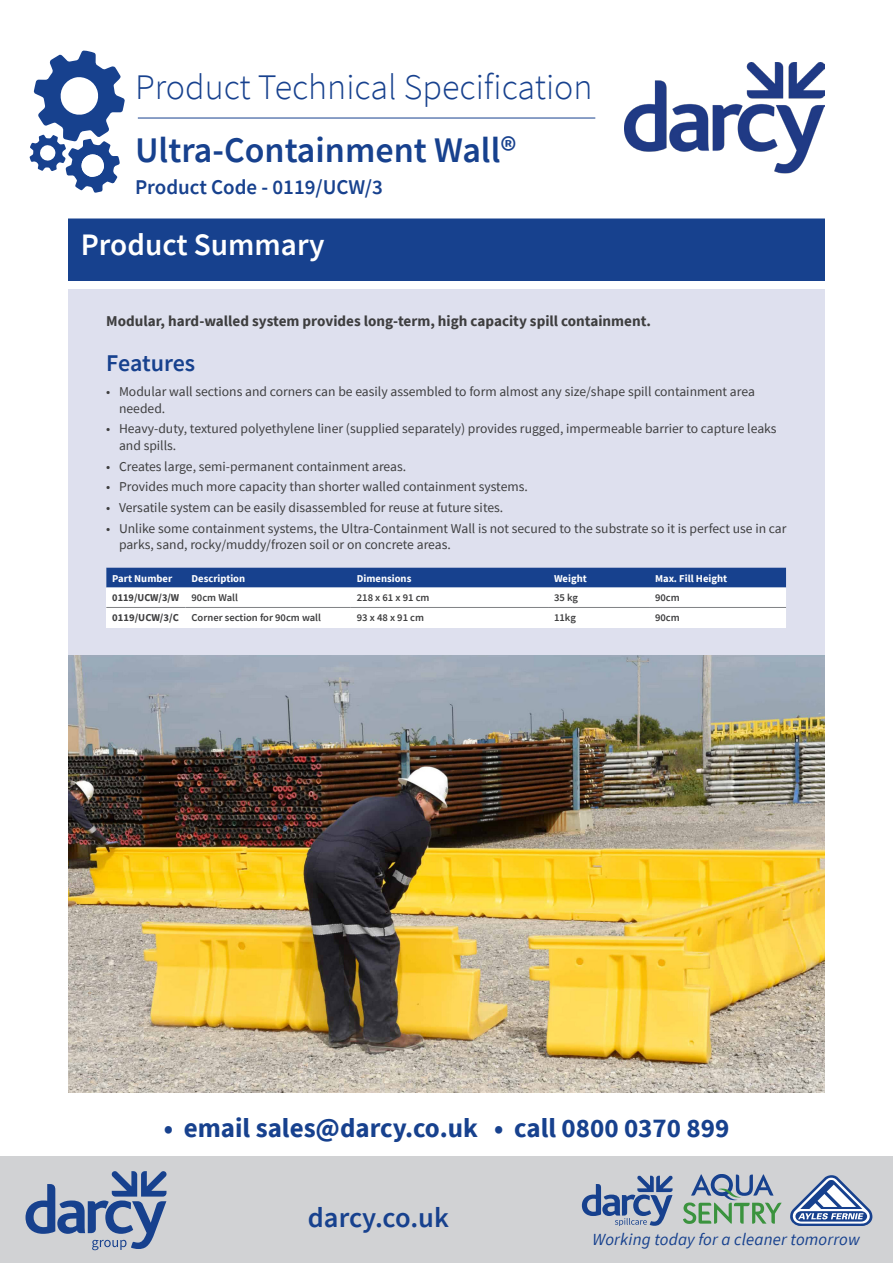
<style>
.page{position:relative;width:893px;height:1263px;background:#fff}
.page>*{position:absolute;margin:0;border:0;box-sizing:border-box;transform-origin:0 0}
.t1{font:300 36px "Source Sans Pro";color:#17418e}
.t2{font:600 36px "Source Sans Pro";color:#17418e}
.Heading{font:600 31.2px "Source Sans Pro";color:#fff}
.Spec_Name{font:600 28.5px "Source Sans Pro";color:#17418e}
.Tech_Spec{font:700 27px "Source Sans Pro";color:#17418e}
.Bulleted_Text{font:600 24px "Source Sans Pro";letter-spacing:-.01em;color:#17418e}
.t3{font:600 21px "Source Sans Pro";color:#17418e}
.t4{font:italic 16.95px "Source Sans Pro";letter-spacing:.01em;color:#17418e}
.Bulleted_Text-2{font:700 15px "Source Sans Pro";color:#3e3e3f}
.t5{font:13.5px/16.5px "Source Sans Pro";color:#3e3e3f}
.Unbulleted{font:600 10.5px "Source Sans Pro";color:#3e3e3f}
.Unbulleted-2{font:700 10.5px "Source Sans Pro";color:#fff}
.Unbulleted-3{font:700 10.5px "Source Sans Pro";color:#3e3e3f}
</style>
<div class="page">
<div style="left:0;top:1156px;width:893px;height:107px;background:#d1d2d4"></div>
<svg style="left:26px;top:1171px;width:141px;height:79px"></svg>
<svg style="left:582px;top:1175px;width:91px;height:51px"></svg>
<svg style="left:683px;top:1175px;width:99px;height:49px"></svg>
<svg style="left:790px;top:1175px;width:82px;height:51px"></svg>
<img style="left:68px;top:655px;width:757px;height:438px">
<div style="left:68px;top:219px;width:757px;height:62px;background:#17418e"></div>
<svg style="left:30px;top:51px;width:95px;height:142px"></svg>
<hr style="left:138px;top:118px;width:457px;height:1px;background:#17418e">
<div style="left:68px;top:289px;width:757px;height:366px;background:#dee0ee"></div>
<img style="left:625px;top:62px;width:200px;height:112px">
<svg style="left:106px;top:568px;width:680px;height:59px"></svg>
<hr style="left:106px;top:607px;width:79px;height:1px;background:#808285">
<hr style="left:185px;top:607px;width:166px;height:1px;background:#808285">
<hr style="left:351px;top:607px;width:197px;height:1px;background:#808285">
<hr style="left:548px;top:607px;width:101px;height:1px;background:#808285">
<hr style="left:649px;top:607px;width:137px;height:1px;background:#808285">
<p class="t1" style="left:135px;top:65px;width:459px">Product Technical Specification</p>
<p class="t2" style="left:135px;top:126px;width:383px">Ultra-Containment Wall®</p>
<p class="t3" style="left:135px;top:173px;width:249px">Product Code - 0119/UCW/3</p>
<p class="Heading" style="left:81px;top:224px;width:245px">Product Summary</p>
<p class="Bulleted_Text-2" style="left:106px;top:311px;width:546px">Modular, hard-walled system provides long-term, high capacity spill containment.</p>
<p class="Bulleted_Text" style="left:106px;top:347px;width:90px">Features</p>
<p class="t5" style="left:119px;top:383px;width:637px;text-indent:-13px">• Modular wall sections and corners can be easily assembled to form almost any size/shape spill containment area needed.</p>
<p class="t5" style="left:119px;top:420px;width:659px;text-indent:-13px">• Heavy-duty, textured polyethylene liner (supplied separately) provides rugged, impermeable barrier to capture leaks and spills.</p>
<p class="t5" style="left:106px;top:458px;width:301px">• Creates large, semi-permanent containment areas.</p>
<p class="t5" style="left:106px;top:478px;width:423px">• Provides much more capacity than shorter walled containment systems.</p>
<p class="t5" style="left:106px;top:499px;width:398px">• Versatile system can be easily disassembled for reuse at future sites.</p>
<p class="t5" style="left:119px;top:520px;width:669px;text-indent:-13px">• Unlike some containment systems, the Ultra-Containment Wall is not secured to the substrate so it is perfect use in car parks, sand, rocky/muddy/frozen soil or on concrete areas.</p>
<p class="Unbulleted-2" style="left:112px;top:571px;width:61px">Part Number</p>
<p class="Unbulleted-2" style="left:191px;top:571px;width:55px">Description</p>
<p class="Unbulleted-2" style="left:357px;top:571px;width:56px">Dimensions</p>
<p class="Unbulleted-2" style="left:554px;top:571px;width:34px">Weight</p>
<p class="Unbulleted-2" style="left:655px;top:571px;width:74px">Max. Fill Height</p>
<p class="Unbulleted-3" style="left:112px;top:591px;width:69px">0119/UCW/3/W</p>
<p class="Unbulleted" style="left:191px;top:591px;width:48px">90cm Wall</p>
<p class="Unbulleted" style="left:357px;top:591px;width:74px">218 x 61 x 91 cm</p>
<p class="Unbulleted" style="left:554px;top:591px;width:25px">35 kg</p>
<p class="Unbulleted" style="left:655px;top:591px;width:26px">90cm</p>
<p class="Unbulleted-3" style="left:112px;top:611px;width:68px">0119/UCW/3/C</p>
<p class="Unbulleted" style="left:191px;top:611px;width:131px">Corner section for 90cm wall</p>
<p class="Unbulleted" style="left:357px;top:611px;width:69px">93 x 48 x 91 cm</p>
<p class="Unbulleted" style="left:554px;top:611px;width:23px">11kg</p>
<p class="Unbulleted" style="left:655px;top:611px;width:26px">90cm</p>
<p class="Tech_Spec" style="left:164px;top:1109px;width:567px">• email sales@darcy.co.uk • call 0800 0370 899</p>
<p class="Spec_Name" style="left:308px;top:1199px;width:143px">darcy.co.uk</p>
<p class="t4" style="left:592px;top:1229px;width:269px">Working today for a cleaner tomorrow</p>
</div>
